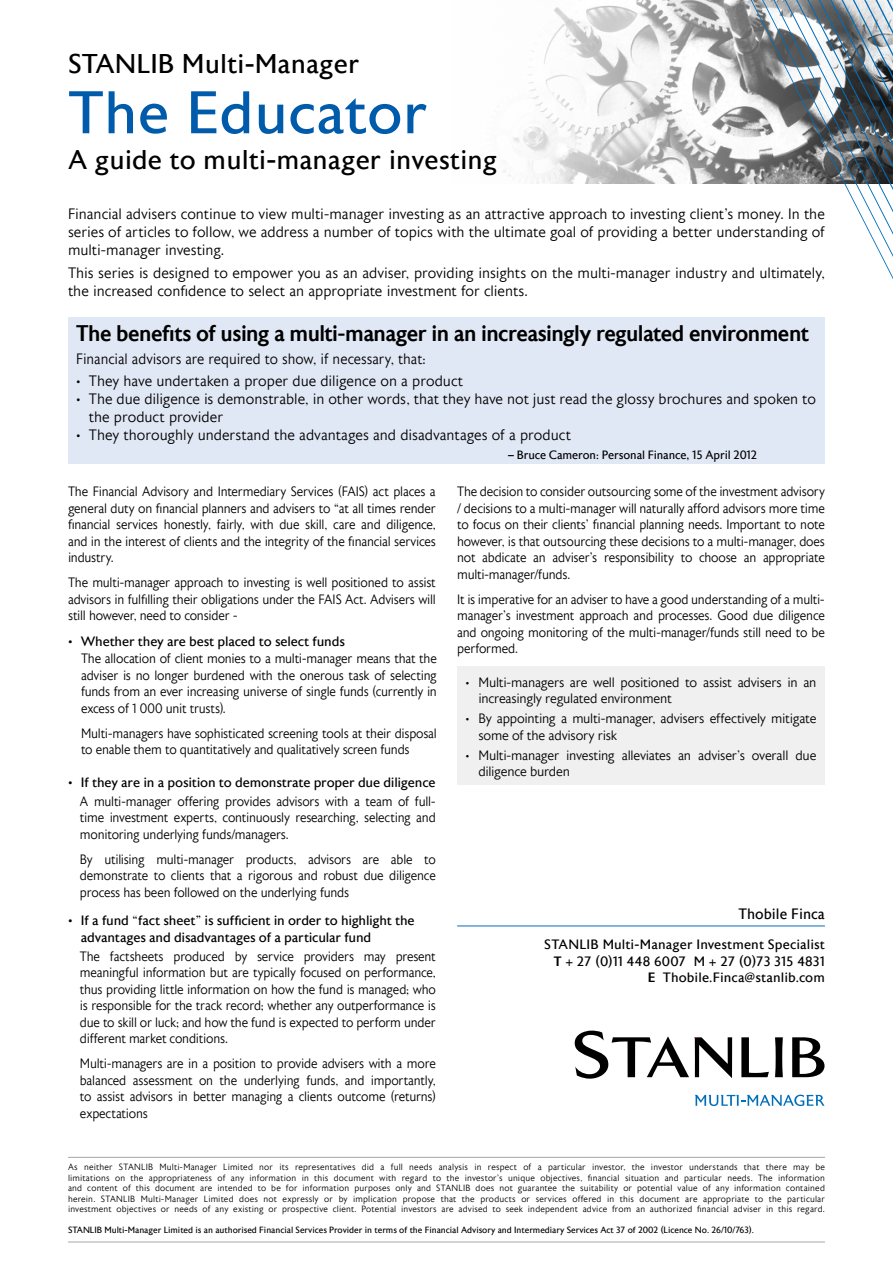
<style>
.page{position:relative;width:893px;height:1263px;background:#fff}
.page>*{position:absolute;margin:0;border:0;box-sizing:border-box;transform-origin:0 0}
.t1{font:60px "Astoria Sans W00";color:#005baa}
.t2{font:27px "Astoria Sans W00";color:#000}
.t3{font:500 22.5px "Astoria Sans W00";letter-spacing:-.025em;color:#000;scale:.96 1}
.t4{font:300 15px/18px "Astoria Sans W00";letter-spacing:-.005em;color:#000}
.t5{font:300 15px "Astoria Sans W00";letter-spacing:-.005em;color:#000;scale:.96 1}
.t6{font:15px "Astoria Sans W00";color:#000;scale:.96 1}
.t7{font:300 13.5px/16.5px "Astoria Sans W00";letter-spacing:-.02em;color:#000;text-align:justify;scale:.96 1}
.t8{font:13.5px/16.5px "Astoria Sans W00";letter-spacing:-.01em;color:#000}
.t9{font:300 13.5px/16.2px "Astoria Sans W00";letter-spacing:-.02em;color:#000}
.t10{font:12px "Astoria Sans W00";letter-spacing:-.01em;color:#000;scale:.96 1}
.t11{font:300 9px/10.5px "Astoria Sans W00";letter-spacing:.015em;color:#000;text-align:justify}
.t12{font:9px "Astoria Sans W00";letter-spacing:-.005em;color:#000}
.s1{font-weight:500}
</style>
<div class="page">
<svg style="left:498px;top:7px;width:77px;height:177px"></svg>
<hr style="left:457px;top:925px;width:368px;height:1px;background:#006fba">
<svg style="left:575px;top:0;width:318px;height:1242px"></svg>
<hr style="left:68px;top:1157px;width:757px;height:1px;background:#a3a7a9">
<hr style="left:68px;top:1242px;width:757px;height:1px;background:#a3a7a9">
<div style="left:457px;top:666px;width:368px;height:119px;background:#f0f0f0"></div>
<div style="left:68px;top:317px;width:756px;height:146px;background:#e1e8f5"></div>
<h2 class="t2" style="left:68px;top:49px;width:293px">STANLIB Multi-Manager</h2>
<h1 class="t1" style="left:68px;top:80px;width:361px">The Educator</h1>
<h2 class="t2" style="left:68px;top:145px;width:431px">A guide to multi-manager investing</h2>
<p class="t4" style="left:68px;top:206px;width:758px;text-align:justify">Financial advisers continue to view multi-manager investing as an attractive approach to investing client’s money. In the series of articles to follow, we address a number of topics with the ultimate goal of providing a better understanding of multi-manager investing.</p>
<p class="t4" style="left:68px;top:264px;width:758px">This series is designed to empower you as an adviser, providing insights on the multi-manager industry and ultimately, the increased confidence to select an appropriate investment for clients.</p>
<h3 class="t3" style="left:76px;top:321px;width:765px">The benefits of using a multi-manager in an increasingly regulated environment</h3>
<p class="t5" style="left:76px;top:350px;width:366px">Financial advisors are required to show, if necessary, that:</p>
<p class="t4" style="left:76px;top:372px;width:389px">• They have undertaken a proper due diligence on a product</p>
<p class="t4" style="left:89px;top:390px;width:729px;text-indent:-13px">• The due diligence is demonstrable, in other words, that they have not just read the glossy brochures and spoken to the product provider</p>
<p class="t4" style="left:76px;top:426px;width:496px">• They thoroughly understand the advantages and disadvantages of a product</p>
<p class="t10" style="left:508px;top:449px;width:261px">– Bruce Cameron: Personal Finance, 15 April 2012</p>
<p class="t7" style="left:68px;top:484px;width:385px">The Financial Advisory and Intermediary Services (FAIS) act places a general duty on financial planners and advisers to “at all times render financial services honestly, fairly, with due skill, care and diligence, and in the interest of clients and the integrity of the financial services industry.</p>
<p class="t7" style="left:68px;top:575px;width:385px">The multi-manager approach to investing is well positioned to assist advisors in fulfilling their obligations under the FAIS Act. Advisers will still however, need to consider -</p>
<p class="t8" style="left:68px;top:633px;width:278px">• Whether they are best placed to select funds</p>
<p class="t7" style="left:81px;top:651px;width:372px">The allocation of client monies to a multi-manager means that the adviser is no longer burdened with the onerous task of selecting funds from an ever increasing universe of single funds (currently in excess of 1 000 unit trusts).</p>
<p class="t7" style="left:81px;top:725px;width:372px">Multi-managers have sophisticated screening tools at their disposal to enable them to quantitatively and qualitatively screen funds</p>
<p class="t7" style="left:80px;top:793px;width:372px">A multi-manager offering provides advisors with a team of full&shy;time investment experts, continuously researching, selecting and monitoring underlying funds/managers.</p>
<p class="t7" style="left:80px;top:851px;width:372px">By utilising multi-manager products, advisors are able to demonstrate to clients that a rigorous and robust due diligence process has been followed on the underlying funds</p>
<p class="t8" style="left:68px;top:774px;width:369px">• If they are in a position to demonstrate proper due diligence</p>
<p class="t8" style="left:81px;top:913px;width:335px;text-indent:-13px">• If a fund “fact sheet” is sufficient in order to highlight the advantages and disadvantages of a particular fund</p>
<p class="t7" style="left:80px;top:948px;width:372px">The factsheets produced by service providers may present meaningful information but are typically focused on performance, thus providing little information on how the fund is managed; who is responsible for the track record; whether any outperformance is due to skill or luck; and how the fund is expected to perform under different market conditions.</p>
<p class="t7" style="left:80px;top:1056px;width:372px">Multi-managers are in a position to provide advisers with a more balanced assessment on the underlying funds, and importantly, to assist advisors in better managing a clients outcome (returns) expectations</p>
<p class="t7" style="left:457px;top:484px;width:385px">The decision to consider outsourcing some of the investment advisory / decisions to a multi-manager will naturally afford advisors more time to focus on their clients’ financial planning needs. Important to note however, is that outsourcing these decisions to a multi-manager, does not abdicate an adviser’s responsibility to choose an appropriate multi-manager/funds.</p>
<p class="t7" style="left:457px;top:592px;width:385px">It is imperative for an adviser to have a good understanding of a multi&shy;manager’s investment approach and processes. Good due diligence and ongoing monitoring of the multi-manager/funds still need to be performed.</p>
<p class="t9" style="left:478px;top:675px;width:340px;text-indent:-13px">• Multi-managers are well positioned to assist advisers in an increasingly regulated environment</p>
<p class="t9" style="left:478px;top:711px;width:340px;text-indent:-13px">• By appointing a multi-manager, advisers effectively mitigate some of the advisory risk</p>
<p class="t9" style="left:478px;top:748px;width:340px;text-indent:-13px">• Multi-manager investing alleviates an adviser’s overall due diligence burden</p>
<p class="t6" style="left:739px;top:906px;width:91px">Thobile Finca</p>
<p class="t8" style="left:544px;top:937px;width:282px;text-align:right">STANLIB Multi-Manager Investment Specialist<br><span class="s1">T</span> + 27 (0)11 448 6007 M + 27 (0)73 315 4831<br><span class="s1">E</span> Thobile.Finca@stanlib.com</p>
<p class="t11" style="left:68px;top:1162px;width:758px">As neither STANLIB Multi-Manager Limited nor its representatives did a full needs analysis in respect of a particular investor, the investor understands that there may be limitations on the appropriateness of any information in this document with regard to the investor’s unique objectives, financial situation and particular needs. The information and content of this document are intended to be for information purposes only and STANLIB does not guarantee the suitability or potential value of any information contained herein. STANLIB Multi-Manager Limited does not expressly or by implication propose that the products or services offered in this document are appropriate to the particular investment objectives or needs of any existing or prospective client. Potential investors are advised to seek independent advice from an authorized financial adviser in this regard.</p>
<p class="t12" style="left:68px;top:1225px;width:687px">STANLIB Multi-Manager Limited is an authorised Financial Services Provider in terms of the Financial Advisory and Intermediary Services Act 37 of 2002 (Licence No. 26/10/763).</p>
</div>
